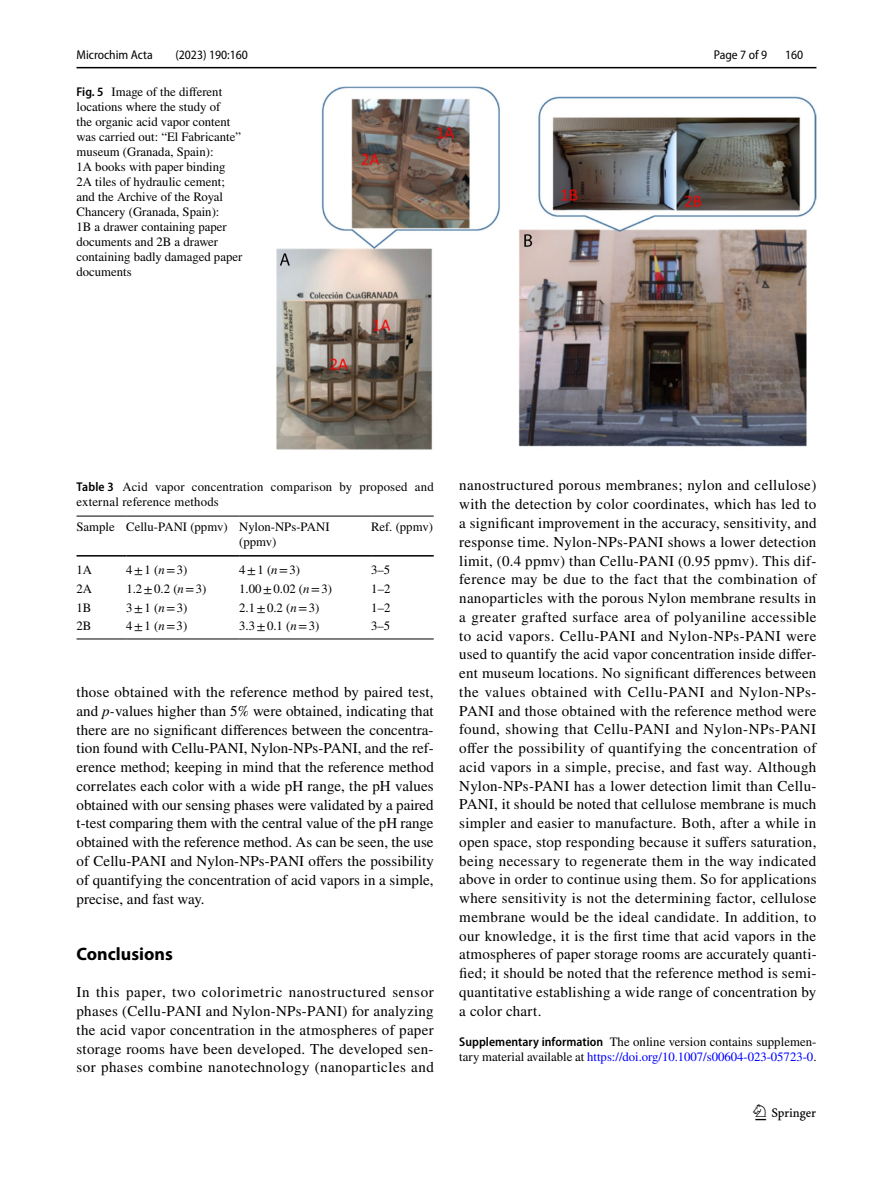
<style>
.page{position:relative;width:893px;height:1187px;background:#fff}
.page>*{position:absolute;margin:0;border:0;box-sizing:border-box;transform-origin:0 0}
.t1{font:22.5px "Springnew Regular 3";color:#000}
.t2{font:700 18px "Myriad Pro";color:#000}
.t3{font:15px/18.8px "STIX";letter-spacing:.015em;color:#000;text-align:justify}
.t4{font:12.75px/15px "STIX";color:#000}
.t5{font:semi-condensed 12.75px "Myriad Pro";color:#000}
.s1{font-family:"Myriad Pro";font-weight:600;font-stretch:semi-condensed}
.s2{font-style:italic}
.s3{color:#00f}
</style>
<div class="page">
<hr style="left:77px;top:67px;width:739px;height:1px;background:#000">
<img style="left:276px;top:87px;width:540px;height:362px">
<hr style="left:77px;top:515px;width:49px;height:1px;background:#000">
<hr style="left:77px;top:555px;width:49px;height:1px;background:#000">
<hr style="left:126px;top:515px;width:113px;height:1px;background:#000">
<hr style="left:126px;top:555px;width:113px;height:1px;background:#000">
<hr style="left:239px;top:515px;width:132px;height:1px;background:#000">
<hr style="left:239px;top:555px;width:132px;height:1px;background:#000">
<hr style="left:371px;top:515px;width:63px;height:1px;background:#000">
<hr style="left:371px;top:555px;width:63px;height:1px;background:#000">
<hr style="left:77px;top:638px;width:49px;height:1px;background:#000">
<hr style="left:126px;top:638px;width:113px;height:1px;background:#000">
<hr style="left:239px;top:638px;width:132px;height:1px;background:#000">
<hr style="left:371px;top:638px;width:63px;height:1px;background:#000">
<p class="t5" style="left:77px;top:48px;width:78px">Microchim Acta</p>
<p class="t5" style="left:175px;top:48px;width:74px">(2023) 190:160</p>
<p class="t4" style="left:77px;top:85px;width:167px"><span class="s1">Fig. 5</span> Image of the different locations where the study of<br>the organic acid vapor content was carried out: “El Fabricante” museum (Granada, Spain):<br>1A books with paper binding<br>2A tiles of hydraulic cement; and the Archive of the Royal<br>Chancery (Granada, Spain):<br>1B a drawer containing paper documents and 2B a drawer containing badly damaged paper documents</p>
<p class="t5" style="left:714px;top:48px;width:55px">Page 7 of 9</p>
<p class="t5" style="left:785px;top:48px;width:20px">160</p>
<p class="t4" style="left:77px;top:479px;width:359px"><span class="s1">Table 3</span> Acid vapor concentration comparison by proposed and external reference methods</p>
<p class="t4" style="left:239px;top:520px;width:92px;text-indent:-163px">Sample Cellu-PANI (ppmv) Nylon-NPs-PANI (ppmv)</p>
<p class="t4" style="left:371px;top:520px;width:63px">Ref. (ppmv)</p>
<p class="t4" style="left:77px;top:563px;width:17px">1A</p>
<p class="t4" style="left:126px;top:563px;width:63px">4±1 (<span class="s2">n</span>=3)</p>
<p class="t4" style="left:239px;top:563px;width:63px">4±1 (<span class="s2">n</span>=3)</p>
<p class="t4" style="left:371px;top:563px;width:21px">3–5</p>
<p class="t4" style="left:77px;top:582px;width:17px">2A</p>
<p class="t4" style="left:126px;top:582px;width:82px">1.2±0.2 (<span class="s2">n</span>=3)</p>
<p class="t4" style="left:239px;top:582px;width:94px">1.00±0.02 (<span class="s2">n</span>=3)</p>
<p class="t4" style="left:371px;top:582px;width:21px">1–2</p>
<p class="t4" style="left:77px;top:600px;width:16px">1B</p>
<p class="t4" style="left:126px;top:600px;width:63px">3±1 (<span class="s2">n</span>=3)</p>
<p class="t4" style="left:239px;top:600px;width:82px">2.1±0.2 (<span class="s2">n</span>=3)</p>
<p class="t4" style="left:371px;top:600px;width:21px">1–2</p>
<p class="t4" style="left:77px;top:619px;width:16px">2B</p>
<p class="t4" style="left:126px;top:619px;width:63px">4±1 (<span class="s2">n</span>=3)</p>
<p class="t4" style="left:239px;top:619px;width:82px">3.3±0.1 (<span class="s2">n</span>=3)</p>
<p class="t4" style="left:371px;top:619px;width:21px">3–5</p>
<p class="t3" style="left:77px;top:683px;width:359px">those obtained with the reference method by paired test, and <span class="s2">p-</span>values higher than 5% were obtained, indicating that there are no significant differences between the concentra&shy;tion found with Cellu-PANI, Nylon-NPs-PANI, and the ref&shy;erence method; keeping in mind that the reference method correlates each color with a wide pH range, the pH values obtained with our sensing phases were validated by a paired t-test comparing them with the central value of the pH range obtained with the reference method. As can be seen, the use of Cellu-PANI and Nylon-NPs-PANI offers the possibility of quantifying the concentration of acid vapors in a simple, precise, and fast way.</p>
<p class="t2" style="left:77px;top:941px;width:98px">Conclusions</p>
<p class="t3" style="left:77px;top:983px;width:359px">In this paper, two colorimetric nanostructured sensor phases (Cellu-PANI and Nylon-NPs-PANI) for analyzing the acid vapor concentration in the atmospheres of paper storage rooms have been developed. The developed sen&shy;sor phases combine nanotechnology (nanoparticles and</p>
<p class="t3" style="left:459px;top:477px;width:359px">nanostructured porous membranes; nylon and cellulose) with the detection by color coordinates, which has led to a significant improvement in the accuracy, sensitivity, and response time. Nylon-NPs-PANI shows a lower detection limit, (0.4 ppmv) than Cellu-PANI (0.95 ppmv). This dif&shy;ference may be due to the fact that the combination of nanoparticles with the porous Nylon membrane results in a greater grafted surface area of polyaniline accessible to acid vapors. Cellu-PANI and Nylon-NPs-PANI were used to quantify the acid vapor concentration inside differ&shy;ent museum locations. No significant differences between the values obtained with Cellu-PANI and Nylon-NPs-PANI and those obtained with the reference method were found, showing that Cellu-PANI and Nylon-NPs-PANI offer the possibility of quantifying the concentration of acid vapors in a simple, precise, and fast way. Although Nylon-NPs-PANI has a lower detection limit than Cellu-PANI, it should be noted that cellulose membrane is much simpler and easier to manufacture. Both, after a while in open space, stop responding because it suffers saturation, being necessary to regenerate them in the way indicated above in order to continue using them. So for applications where sensitivity is not the determining factor, cellulose membrane would be the ideal candidate. In addition, to our knowledge, it is the first time that acid vapors in the atmospheres of paper storage rooms are accurately quanti&shy;fied; it should be noted that the reference method is semi&shy;quantitative establishing a wide range of concentration by a color chart.</p>
<p class="t4" style="left:459px;top:1034px;width:359px"><span class="s1">Supplementary information</span> The online version contains supplemen&shy;tary material available at <span class="s3">https://doi.org/10.1007/s00604-023-05723-0</span>.</p>
<h1 class="t1" style="left:755px;top:1104px;width:62px">1 3</h1>
</div>
